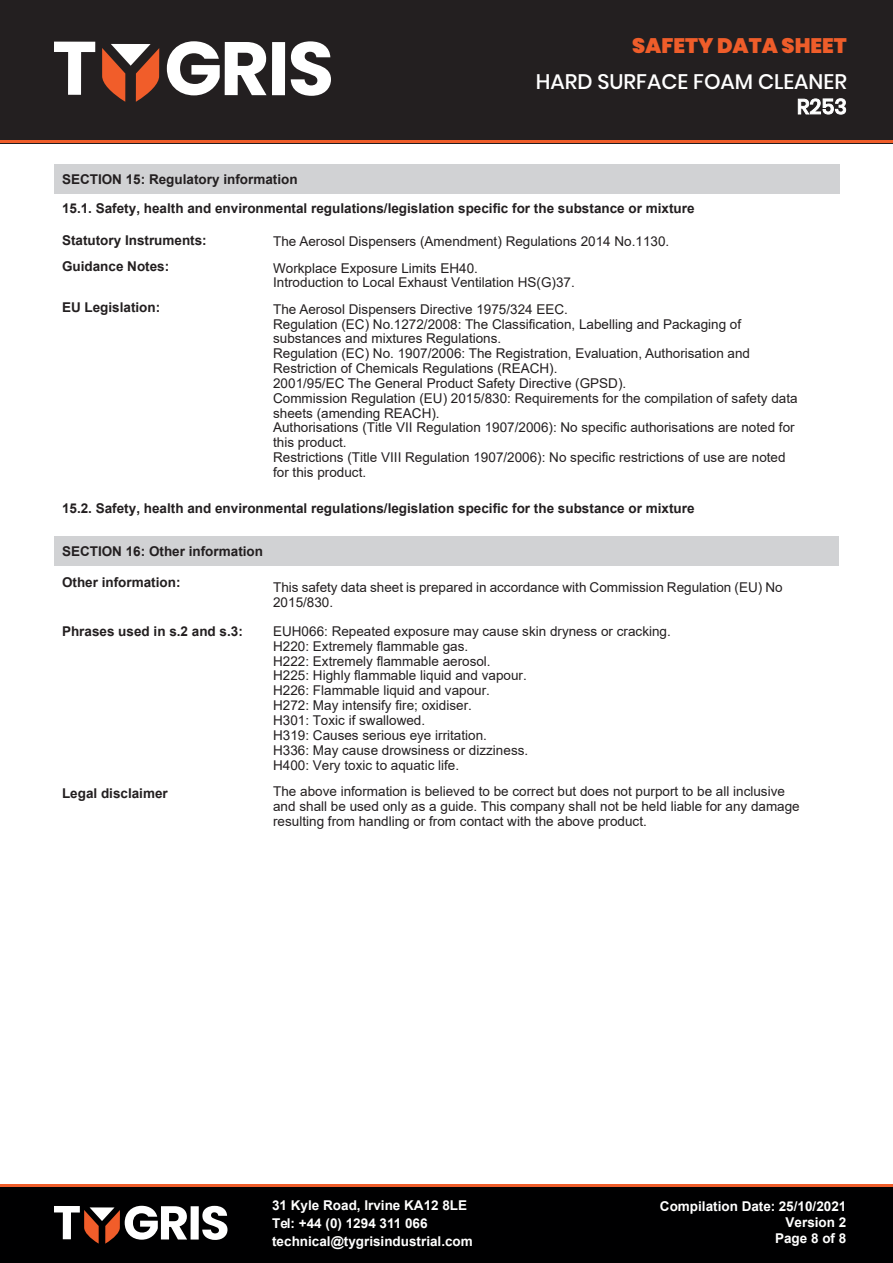
<style>
.page{position:relative;width:893px;height:1263px;background:#fff}
.page>*{position:absolute;margin:0;border:0;box-sizing:border-box;transform-origin:0 0}
.t1{font:500 21px/25.2px "Poppins";color:#fff;text-align:right}
.t2{font:900 21px "Poppins";color:#ef5d2a}
.t3{font:13.5px/14.9px "Arial";color:#231f20}
.t4{font:700 13.5px/29.4px "Arial";color:#231f20}
.t5{font:700 13.5px/18px "Arial";color:#fff}
.t6{font:13.5px "Arial";color:#231f20}
</style>
<div class="page">
<div style="left:54px;top:536px;width:784px;height:29px;background:#d1d2d4"></div>
<div style="left:54px;top:164px;width:784px;height:29px;background:#d1d2d4"></div>
<div style="left:0;top:1186px;width:893px;height:77px;background:#000001"></div>
<hr style="left:0;top:1184px;width:893px;height:2px;background:#ef5d2a">
<div style="left:191px;top:1206px;width:8px;height:33px;background:#fff"></div>
<svg style="left:202px;top:1206px;width:26px;height:34px"></svg>
<svg style="left:54px;top:1206px;width:133px;height:38px"></svg>
<div style="left:0;top:0;width:893px;height:143px;background:#231f20"></div>
<hr style="left:0;top:140px;width:893px;height:3px;background:#ef5d2a">
<svg style="left:54px;top:42px;width:41px;height:53px"></svg>
<svg style="left:167px;top:41px;width:100px;height:54px"></svg>
<div style="left:272px;top:42px;width:13px;height:53px;background:#fff"></div>
<svg style="left:291px;top:41px;width:40px;height:55px"></svg>
<svg style="left:102px;top:44px;width:57px;height:58px"></svg>
<h1 class="t2" style="left:632px;top:34px;width:216px">SAFETY DATA SHEET</h1>
<h1 class="t1" style="left:536px;top:69px;width:313px">HARD SURFACE FOAM CLEANER<br>R253</h1>
<p class="t4" style="left:62px;top:164px;width:634px">SECTION 15: Regulatory information<br>15.1. Safety, health and environmental regulations/legislation specific for the substance or mixture</p>
<p class="t4" style="left:62px;top:228px;width:146px;line-height:25.2px">Statutory Instruments:<br>Guidance Notes:</p>
<p class="t4" style="left:62px;top:293px;width:100px">EU Legislation:</p>
<p class="t3" style="left:273px;top:228px;width:398px;line-height:26.1px">The Aerosol Dispensers (Amendment) Regulations 2014 No.1130.<br>Workplace Exposure Limits EH40.</p>
<p class="t3" style="left:273px;top:269px;width:303px;line-height:26.2px">Introduction to Local Exhaust Ventilation HS(G)37.<br>The Aerosol Dispensers Directive 1975/324 EEC.</p>
<p class="t3" style="left:273px;top:316px;width:526px">Regulation (EC) No.1272/2008: The Classification, Labelling and Packaging of substances and mixtures Regulations.<br>Regulation (EC) No. 1907/2006: The Registration, Evaluation, Authorisation and Restriction of Chemicals Regulations (REACH).<br>2001/95/EC The General Product Safety Directive (GPSD).<br>Commission Regulation (EU) 2015/830: Requirements for the compilation of safety data sheets (amending REACH).<br>Authorisations (Title VII Regulation 1907/2006): No specific authorisations are noted for this product.<br>Restrictions (Title VIII Regulation 1907/2006): No specific restrictions of use are noted for this product.</p>
<p class="t4" style="left:62px;top:494px;width:634px">15.2. Safety, health and environmental regulations/legislation specific for the substance or mixture</p>
<p class="t4" style="left:62px;top:536px;width:203px">SECTION 16: Other information</p>
<p class="t4" style="left:62px;top:567px;width:120px">Other information:</p>
<p class="t3" style="left:273px;top:579px;width:511px">This safety data sheet is prepared in accordance with Commission Regulation (EU) No<br>2015/830.</p>
<p class="t4" style="left:62px;top:617px;width:182px">Phrases used in s.2 and s.3:</p>
<p class="t6" style="left:273px;top:622px;width:399px">EUH066: Repeated exposure may cause skin dryness or cracking.</p>
<p class="t3" style="left:273px;top:638px;width:257px">H220: Extremely flammable gas.<br>H222: Extremely flammable aerosol.<br>H225: Highly flammable liquid and vapour.<br>H226: Flammable liquid and vapour.<br>H272: May intensify fire; oxidiser.<br>H301: Toxic if swallowed.<br>H319: Causes serious eye irritation.<br>H336: May cause drowsiness or dizziness.<br>H400: Very toxic to aquatic life.</p>
<p class="t3" style="left:273px;top:784px;width:528px">The above information is believed to be correct but does not purport to be all inclusive and shall be used only as a guide. This company shall not be held liable for any damage resulting from handling or from contact with the above product.</p>
<p class="t4" style="left:62px;top:778px;width:107px">Legal disclaimer</p>
<p class="t5" style="left:272px;top:1196px;width:202px">31 Kyle Road, Irvine KA12 8LE<br>Tel: +44 (0) 1294 311 066 technical@tygrisindustrial.com</p>
<p class="t5" style="left:660px;top:1198px;width:188px;line-height:16.2px;text-align:right">Compilation Date: 25/10/2021<br>Version 2<br>Page 8 of 8</p>
</div>
